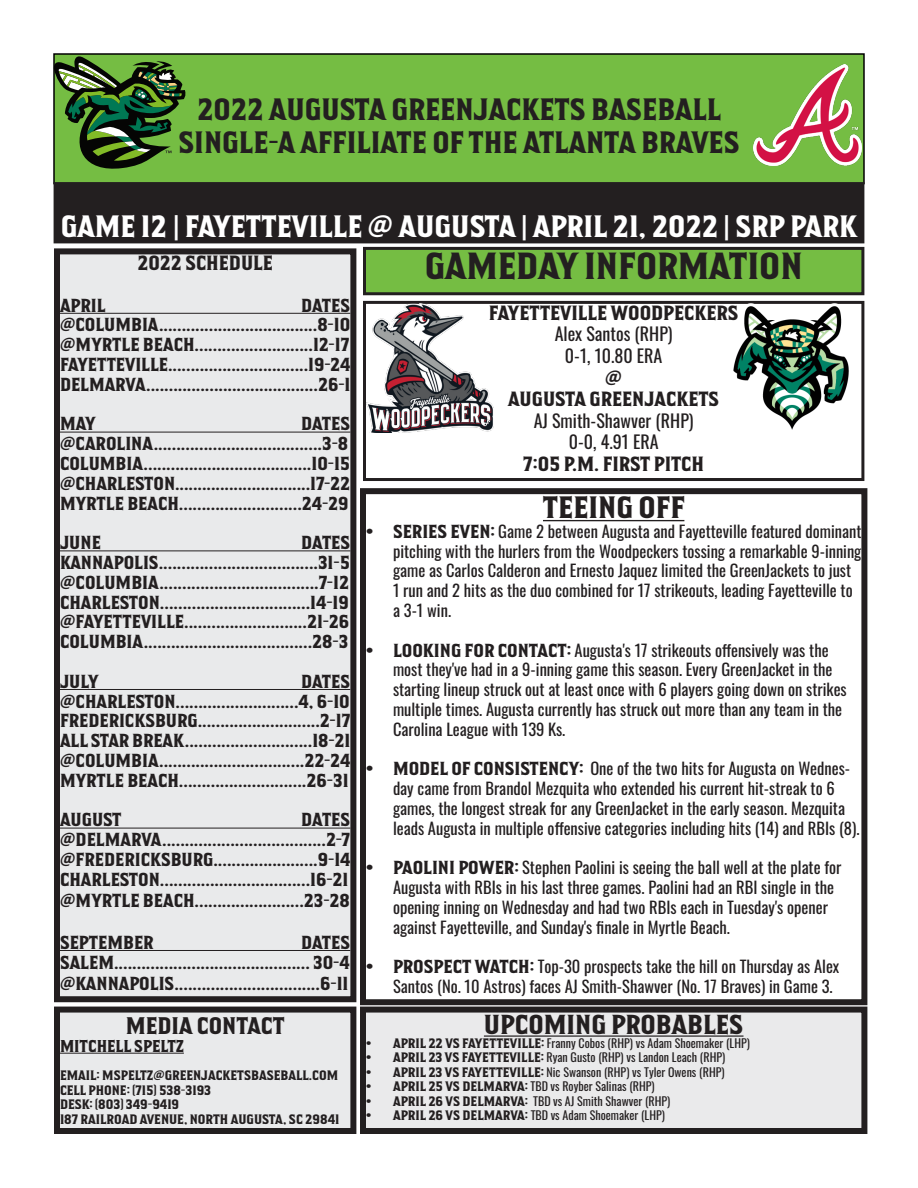
<style>
.page{position:relative;width:918px;height:1188px;background:#fff}
.page>*{position:absolute;margin:0;border:0;box-sizing:border-box;transform-origin:0 0}
.t1{font:33px "Green Jackets";color:#231f20}
.t2{font:27px "Green Jackets";color:#231f20}
.t3{font:27px "Green Jackets";color:#fff}
.t4{font:24px "Green Jackets";color:#231f20}
.t5{font:21px "Green Jackets";color:#231f20}
.t6{font:18px "Green Jackets";color:#231f20}
.t7{font:18px "Oswald";color:#231f20}
.t8{font:16.5px "Green Jackets";color:#231f20}
.t9{font:16.5px/19.8px "Oswald";color:#231f20}
.t10{font:15px "Green Jackets";color:#231f20}
.t11{font:12px "Oswald";color:#231f20}
.t12{font:12px "Green Jackets";color:#231f20}
.s1{font-family:"Oswald"}
.s2{font-family:"Green Jackets"}
</style>
<div class="page">
<div style="left:54px;top:54px;width:810px;height:130px;background:#75bd43"></div>
<div style="left:53px;top:53px;width:812px;height:131px;border:2px solid #000"></div>
<div style="left:57px;top:251px;width:296px;height:748px;background:#e9eaeb"></div>
<hr style="left:60px;top:313px;width:290px;height:1px;background:#231f20">
<hr style="left:60px;top:432px;width:290px;height:1px;background:#231f20">
<hr style="left:60px;top:550px;width:290px;height:1px;background:#231f20">
<hr style="left:60px;top:689px;width:290px;height:1px;background:#231f20">
<hr style="left:60px;top:828px;width:290px;height:1px;background:#231f20">
<hr style="left:60px;top:950px;width:290px;height:1px;background:#231f20">
<div style="left:54px;top:248px;width:302px;height:754px;border:6px solid #231f20"></div>
<div style="left:57px;top:1010px;width:296px;height:121px;background:#e9eaeb"></div>
<hr style="left:60px;top:1053px;width:124px;height:1px;background:#231f20">
<div style="left:54px;top:1007px;width:302px;height:127px;border:6px solid #231f20"></div>
<div style="left:55px;top:184px;width:808px;height:58px;background:#231f20"></div>
<div style="left:54px;top:182px;width:810px;height:61px;border:3px solid #231f20"></div>
<div style="left:364px;top:248px;width:499px;height:46px;background:#75bd43"></div>
<div style="left:363px;top:247px;width:501px;height:48px;border:3px solid #231f20"></div>
<div style="left:363px;top:301px;width:501px;height:180px;border:3px solid #231f20"></div>
<img style="left:730px;top:304px;width:122px;height:126px">
<hr style="left:543px;top:520px;width:141px;height:1px;background:#231f20">
<div style="left:360px;top:488px;width:507px;height:517px;border:6px solid #231f20"></div>
<div style="left:363px;top:1010px;width:501px;height:121px;background:#eaeaeb"></div>
<hr style="left:484px;top:1035px;width:260px;height:2px;background:#231f20">
<div style="left:360px;top:1007px;width:507px;height:127px;border:6px solid #231f20"></div>
<img style="left:754px;top:64px;width:107px;height:101px">
<svg style="left:53px;top:54px;width:134px;height:119px"></svg>
<img style="left:366px;top:304px;width:128px;height:129px">
<p class="t2" style="left:197px;top:96px;width:526px">2022 AUGUSTA GREENJACKETS BASEBALL</p>
<p class="t2" style="left:178px;top:129px;width:563px">SINGLE-A AFFILIATE OF THE ATLANTA BRAVES</p>
<p class="t3" style="left:61px;top:214px;width:798px">GAME 12 <span class="s1">|</span> FAYETTEVILLE @ AUGUSTA <span class="s1">|</span> APRIL 21, 2022 <span class="s1">|</span> SRP PARK</p>
<p class="t1" style="left:425px;top:250px;width:379px">GAMEDAY INFORMATION</p>
<p class="t6" style="left:489px;top:304px;width:251px">FAYETTEVILLE WOODPECKERS</p>
<p class="t7" style="left:555px;top:318px;width:119px">Alex Santos (RHP)</p>
<p class="t7" style="left:565px;top:340px;width:99px">0-1, 10.80 ERA</p>
<p class="t6" style="left:605px;top:369px;width:19px">@</p>
<p class="t6" style="left:508px;top:390px;width:213px">AUGUSTA GREENJACKETS</p>
<p class="t7" style="left:534px;top:404px;width:161px">AJ Smith-Shawver (RHP)</p>
<p class="t7" style="left:569px;top:426px;width:91px">0-0, 4.91 ERA</p>
<p class="t6" style="left:523px;top:455px;width:182px">7:05 P.M. FIRST PITCH</p>
<p class="t2" style="left:543px;top:494px;width:143px">TEEING OFF</p>
<p class="t9" style="left:393px;top:519px;width:470px;text-indent:-27px"><span class="s2">• SERIES EVEN:</span> Game 2 between Augusta and Fayetteville featured dominant pitching with the hurlers from the Woodpeckers tossing a remarkable 9-inning game as Carlos Calderon and Ernesto Jaquez limited the GreenJackets to just 1 run and 2 hits as the duo combined for 17 strikeouts, leading Fayetteville to a 3-1 win.</p>
<p class="t9" style="left:393px;top:638px;width:455px;text-indent:-27px"><span class="s2">• LOOKING FOR CONTACT:</span> Augusta's 17 strikeouts offensively was the most they've had in a 9-inning game this season. Every GreenJacket in the starting lineup struck out at least once with 6 players going down on strikes multiple times. Augusta currently has struck out more than any team in the Carolina League with 139 Ks.</p>
<p class="t9" style="left:393px;top:757px;width:468px;text-indent:-27px"><span class="s2">• MODEL OF CONSISTENCY:</span> One of the two hits for Augusta on Wednes&shy;day came from Brandol Mezquita who extended his current hit-streak to 6 games, the longest streak for any GreenJacket in the early season. Mezquita leads Augusta in multiple offensive categories including hits (14) and RBIs (8).</p>
<p class="t9" style="left:393px;top:856px;width:450px;text-indent:-27px"><span class="s2">• PAOLINI POWER:</span> Stephen Paolini is seeing the ball well at the plate for Augusta with RBIs in his last three games. Paolini had an RBI single in the opening inning on Wednesday and had two RBIs each in Tuesday's opener against Fayetteville, and Sunday's finale in Myrtle Beach.</p>
<p class="t9" style="left:393px;top:955px;width:448px;text-indent:-27px"><span class="s2">• PROSPECT WATCH:</span> Top-30 prospects take the hill on Thursday as Alex<br>Santos (No. 10 Astros) faces AJ Smith-Shawver (No. 17 Braves) in Game 3.</p>
<p class="t4" style="left:484px;top:1013px;width:261px">UPCOMING PROBABLES</p>
<p class="t11" style="left:366px;top:1033px;width:386px"><span class="s2">• APRIL 22 VS FAYETTEVILLE:</span> Franny Cobos (RHP) vs Adam Shoemaker (LHP)</p>
<p class="t11" style="left:366px;top:1047px;width:361px"><span class="s2">• APRIL 23 VS FAYETTEVILLE:</span> Ryan Gusto (RHP) vs Landon Leach (RHP)</p>
<p class="t11" style="left:366px;top:1061px;width:360px"><span class="s2">• APRIL 23 VS FAYETTEVILLE:</span> Nic Swanson (RHP) vs Tyler Owens (RHP)</p>
<p class="t11" style="left:366px;top:1076px;width:290px"><span class="s2">• APRIL 25 VS DELMARVA:</span> TBD vs Royber Salinas (RHP)</p>
<p class="t11" style="left:366px;top:1090px;width:306px"><span class="s2">• APRIL 26 VS DELMARVA:</span> TBD vs AJ Smith Shawver (RHP)</p>
<p class="t11" style="left:366px;top:1105px;width:300px"><span class="s2">• APRIL 26 VS DELMARVA:</span> TBD vs Adam Shoemaker (LHP)</p>
<p class="t6" style="left:137px;top:254px;width:137px">2022 SCHEDULE</p>
<p class="t8" style="left:60px;top:297px;width:47px">APRIL</p>
<p class="t8" style="left:301px;top:297px;width:51px">DATES</p>
<p class="t8" style="left:60px;top:317px;width:292px">@COLUMBIA...................................8-10</p>
<p class="t8" style="left:60px;top:337px;width:291px">@MYRTLE BEACH..........................12-17</p>
<p class="t8" style="left:60px;top:357px;width:292px">FAYETTEVILLE...............................19-24</p>
<p class="t8" style="left:60px;top:376px;width:292px">DELMARVA......................................26-1</p>
<p class="t8" style="left:60px;top:416px;width:37px">MAY</p>
<p class="t8" style="left:301px;top:416px;width:51px">DATES</p>
<p class="t8" style="left:60px;top:436px;width:290px">@CAROLINA.....................................3-8</p>
<p class="t8" style="left:60px;top:456px;width:292px">COLUMBIA.....................................10-15</p>
<p class="t8" style="left:60px;top:475px;width:292px">@CHARLESTON..............................17-22</p>
<p class="t8" style="left:60px;top:495px;width:290px">MYRTLE BEACH...........................24-29</p>
<p class="t8" style="left:60px;top:535px;width:42px">JUNE</p>
<p class="t8" style="left:301px;top:535px;width:51px">DATES</p>
<p class="t8" style="left:60px;top:555px;width:291px">KANNAPOLIS...................................31-5</p>
<p class="t8" style="left:60px;top:574px;width:291px">@COLUMBIA...................................7-12</p>
<p class="t8" style="left:60px;top:594px;width:290px">CHARLESTON.................................14-19</p>
<p class="t8" style="left:60px;top:614px;width:291px">@FAYETTEVILLE...........................21-26</p>
<p class="t8" style="left:60px;top:634px;width:290px">COLUMBIA.....................................28-3</p>
<p class="t8" style="left:60px;top:673px;width:40px">JULY</p>
<p class="t8" style="left:301px;top:673px;width:51px">DATES</p>
<p class="t8" style="left:60px;top:693px;width:291px">@CHARLESTON...........................4, 6-10</p>
<p class="t8" style="left:60px;top:713px;width:292px">FREDERICKSBURG...........................2-17</p>
<p class="t8" style="left:60px;top:733px;width:292px">ALL STAR BREAK............................18-21</p>
<p class="t8" style="left:60px;top:753px;width:292px">@COLUMBIA................................22-24</p>
<p class="t8" style="left:60px;top:772px;width:290px">MYRTLE BEACH............................26-31</p>
<p class="t8" style="left:60px;top:812px;width:63px">AUGUST</p>
<p class="t8" style="left:301px;top:812px;width:51px">DATES</p>
<p class="t8" style="left:60px;top:832px;width:292px">@DELMARVA....................................2-7</p>
<p class="t8" style="left:60px;top:852px;width:292px">@FREDERICKSBURG.......................9-14</p>
<p class="t8" style="left:60px;top:871px;width:290px">CHARLESTON.................................16-21</p>
<p class="t8" style="left:60px;top:893px;width:291px">@MYRTLE BEACH........................23-28</p>
<p class="t8" style="left:60px;top:934px;width:95px">SEPTEMBER</p>
<p class="t8" style="left:301px;top:934px;width:51px">DATES</p>
<p class="t8" style="left:60px;top:954px;width:291px">SALEM........................................... 30-4</p>
<p class="t8" style="left:60px;top:976px;width:290px">@KANNAPOLIS................................6-11</p>
<p class="t5" style="left:126px;top:1015px;width:160px">MEDIA CONTACT</p>
<p class="t10" style="left:60px;top:1038px;width:125px">MITCHELL SPELTZ</p>
<p class="t12" style="left:60px;top:1070px;width:280px">EMAIL: MSPELTZ@GREENJACKETSBASEBALL.COM</p>
<p class="t12" style="left:60px;top:1084px;width:153px">CELL PHONE: (715) 538-3193</p>
<p class="t12" style="left:60px;top:1099px;width:121px">DESK: (803) 349-9419</p>
<p class="t12" style="left:60px;top:1113px;width:281px">187 RAILROAD AVENUE, NORTH AUGUSTA, SC 29841</p>
</div>
